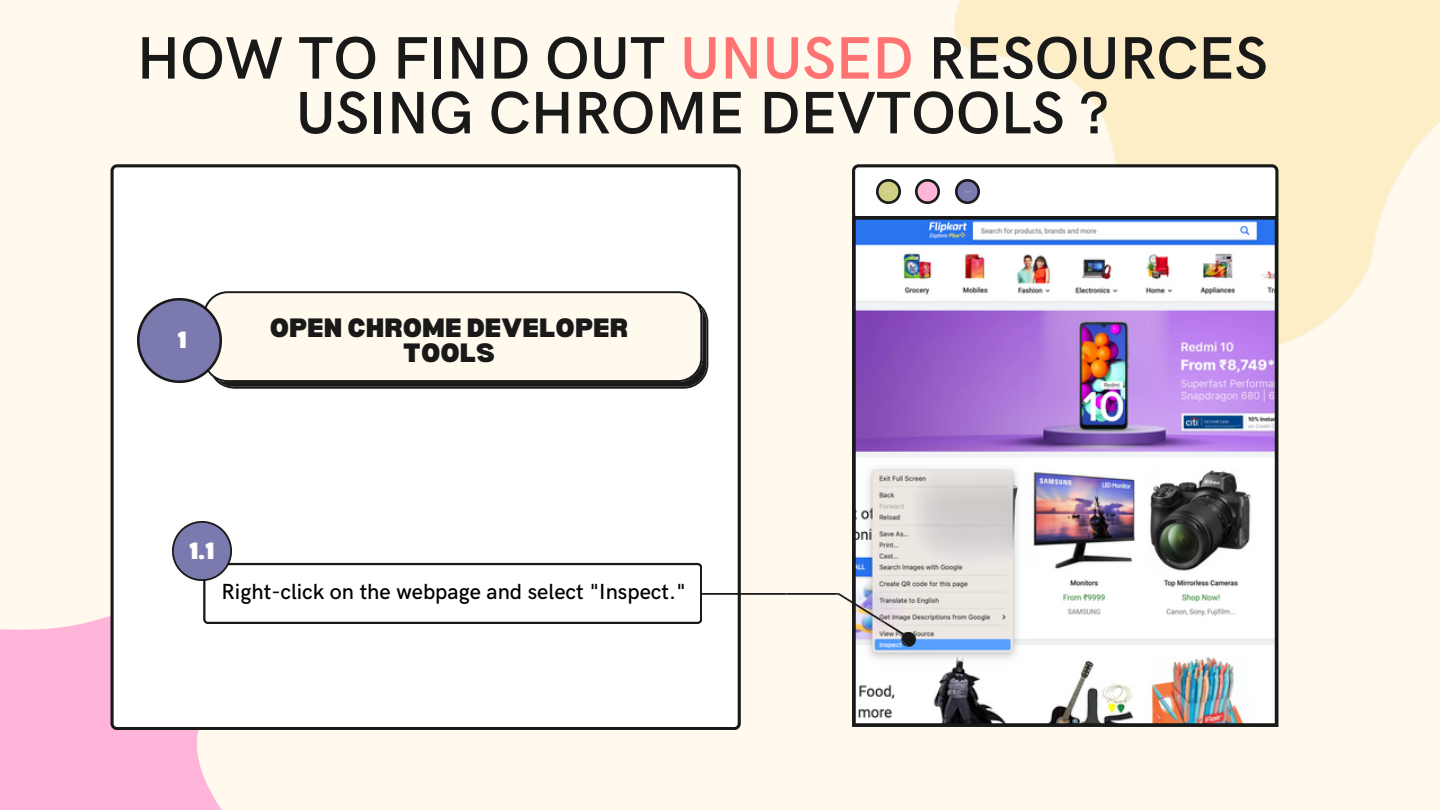
<style>
.page{position:relative;width:1440px;height:810px;background:#fffaed}
.page>*{position:absolute;margin:0;border:0;box-sizing:border-box;transform-origin:0 0}
.t1{font:600 60.1px/54.8px "HK Grotesk";color:#191919;text-align:center}
.t2{font:900 26px/25.5px "Bernoru";color:#191919;text-align:center}
.t3{font:900 23px "Bernoru";color:#fff}
.t4{font:500 21.9px "HK Grotesk";color:#000}
.s1{color:#ff7373}
</style>
<div class="page">
<img style="left:954px;top:0;width:486px;height:412px">
<img style="left:0;top:604px;width:222px;height:206px">
<div style="left:111px;top:164px;width:630px;height:566px;background:#fff"></div>
<svg style="left:852px;top:164px;width:426px;height:52px;background:#ececec"></svg>
<img style="left:852px;top:216px;width:426px;height:511px">
<img style="left:876px;top:180px;width:24px;height:24px">
<img style="left:916px;top:180px;width:24px;height:24px">
<img style="left:955px;top:180px;width:24px;height:24px">
<img style="left:686px;top:593px;width:230px;height:54px">
<svg style="left:203px;top:291px;width:505px;height:98px"></svg>
<img style="left:138px;top:298px;width:84px;height:84px">
<svg style="left:203px;top:563px;width:499px;height:61px;background:#ededed"></svg>
<img style="left:172px;top:521px;width:59px;height:60px">
<p class="t1" style="left:137px;top:33px;width:1132px">HOW TO FIND OUT <span class="s1">UNUSED</span> RESOURCES<br>USING CHROME DEVTOOLS ?</p>
<p class="t3" style="left:177px;top:327px;width:11px">1</p>
<p class="t2" style="left:270px;top:314px;width:360px">OPEN CHROME DEVELOPER<br>TOOLS</p>
<p class="t3" style="left:189px;top:538px;width:27px">1.1</p>
<p class="t4" style="left:222px;top:580px;width:466px">Right-click on the webpage and select "Inspect."</p>
</div>
